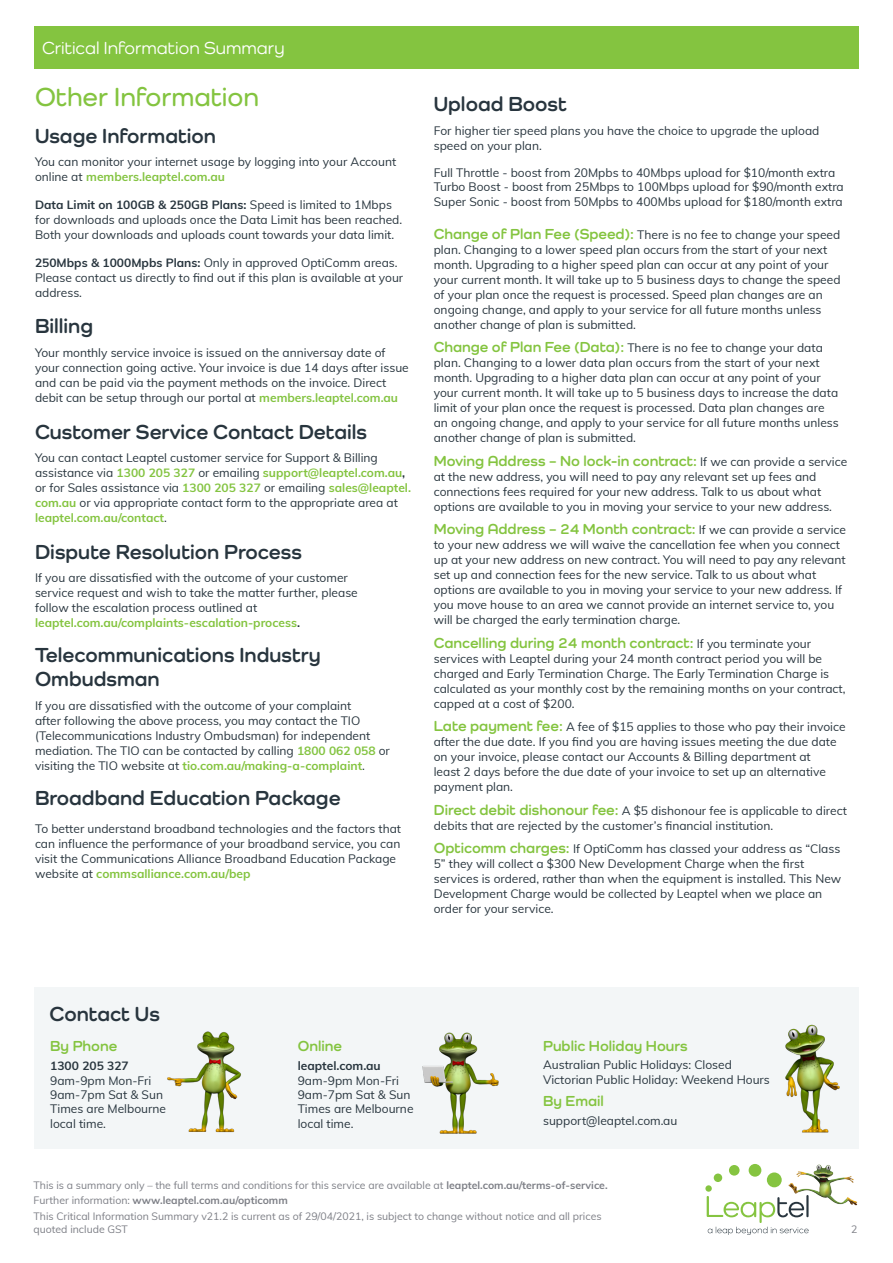
<style>
.page{position:relative;width:893px;height:1263px;background:#fff}
.page>*{position:absolute;margin:0;border:0;box-sizing:border-box;transform-origin:0 0}
.Heading_1{font:600 27px "Como";color:#84c440}
.Heading_2{font:700 21px/24px "Como";color:#28353e}
.Body_Text{font:700 21px "Como";color:#28353e}
.t1{font:500 18px "Como";color:#fff}
.Body_Text-2{font:700 15px "Como";color:#84c440}
.Body_Text-3{font:12px/15px "Muli";color:#28353e}
.t2{font:700 12px "Muli";color:#28353e}
.t3{font:10.5px/15.6px "Muli";color:#7d7f86}
.s1{font-weight:700;color:#84c442}
.s2{font-weight:700}
.s3{font-weight:700;color:#84c440}
.s4{font-family:"Como";font-weight:700;font-size:15px;color:#84c440}
.s5{font-family:"Muli";font-weight:400;font-size:12px;color:#28353e}
</style>
<div class="page">
<div style="left:34px;top:26px;width:825px;height:42px;background:#84c440"></div>
<svg style="left:705px;top:1185px;width:7px;height:7px"></svg>
<div style="left:714px;top:1173px;width:8px;height:9px;background:#85c440;border-radius:50%"></div>
<div style="left:729px;top:1165px;width:10px;height:10px;background:#85c440;border-radius:50%"></div>
<div style="left:749px;top:1164px;width:12px;height:13px;background:#85c440;border-radius:50%"></div>
<div style="left:767px;top:1172px;width:15px;height:15px;background:#85c440;border-radius:50%"></div>
<svg style="left:707px;top:1196px;width:102px;height:39px"></svg>
<img style="left:788px;top:1164px;width:70px;height:44px">
<div style="left:34px;top:987px;width:825px;height:162px;background:#f3f6f7"></div>
<img style="left:167px;top:1031px;width:74px;height:102px">
<img style="left:785px;top:1024px;width:55px;height:109px">
<img style="left:422px;top:1032px;width:77px;height:102px">
<h3 class="t1" style="left:42px;top:37px;width:244px">Critical Information Summary</h3>
<p class="Heading_1" style="left:35px;top:80px;width:226px">Other Information</p>
<p class="Heading_2" style="left:35px;top:123px;width:182px">Usage Information</p>
<p class="Body_Text-3" style="left:35px;top:154px;width:363px">You can monitor your internet usage by logging into your Account online at <span class="s1">members.leaptel.com.au</span></p>
<p class="Body_Text-3" style="left:35px;top:196px;width:369px"><span class="s2">Data Limit on 100GB &amp; 250GB Plans:</span> Speed is limited to 1Mbps for downloads and uploads once the Data Limit has been reached.<br>Both your downloads and uploads count towards your data limit.</p>
<p class="Body_Text-3" style="left:35px;top:254px;width:370px"><span class="s2">250Mbps &amp; 1000Mpbs Plans:</span> Only in approved OptiComm areas.<br>Please contact us directly to find out if this plan is available at your address.</p>
<p class="Heading_2" style="left:35px;top:314px;width:60px">Billing</p>
<p class="Body_Text-3" style="left:35px;top:344px;width:375px">Your monthly service invoice is issued on the anniversay date of your connection going active. Your invoice is due 14 days after issue and can be paid via the payment methods on the invoice. Direct debit can be setup through our portal at <span class="s1">members.leaptel.com.au</span></p>
<p class="Heading_2" style="left:35px;top:419px;width:334px">Customer Service Contact Details</p>
<p class="Body_Text-3" style="left:35px;top:450px;width:377px">You can contact Leaptel customer service for Support &amp; Billing assistance via <span class="s1">1300 205 327</span> or emailing <span class="s3">support@leaptel.com.au</span><span class="s2">, </span>or for Sales assistance via <span class="s1">1300 205 327</span> or emailing <span class="s3">sales@leaptel. com.au</span> or via appropriate contact form to the appropriate area at <span class="s3">leaptel.com.au/contact</span>.</p>
<p class="Heading_2" style="left:35px;top:539px;width:268px">Dispute Resolution Process</p>
<p class="Body_Text-3" style="left:35px;top:570px;width:324px">If you are dissatisfied with the outcome of your customer service request and wish to take the matter further, please follow the escalation process outlined at <span class="s3">leaptel.com.au/complaints-escalation-process</span><span class="s2">.</span></p>
<p class="Heading_2" style="left:35px;top:643px;width:287px">Telecommunications Industry<br>Ombudsman</p>
<p class="Body_Text-3" style="left:35px;top:697px;width:356px">If you are dissatisfied with the outcome of your complaint<br>after following the above process, you may contact the TIO (Telecommunications Industry Ombudsman) for independent mediation. The TIO can be contacted by calling <span class="s1">1800 062 058</span> or visiting the TIO website at <span class="s3">tio.com.au/making-a-complaint</span>.</p>
<p class="Body_Text" style="left:35px;top:785px;width:307px">Broadband Education Package</p>
<p class="Body_Text-3" style="left:35px;top:820px;width:368px">To better understand broadband technologies and the factors that can influence the performance of your broadband service, you can visit the Communications Alliance Broadband Education Package website at <span class="s3">commsalliance.com.au/bep</span></p>
<p class="Heading_2" style="left:434px;top:92px;width:135px">Upload Boost</p>
<p class="Body_Text-3" style="left:434px;top:122px;width:387px">For higher tier speed plans you have the choice to upgrade the upload speed on your plan.</p>
<p class="Body_Text-3" style="left:434px;top:164px;width:403px">Full Throttle - boost from 20Mpbs to 40Mbps upload for $10/month extra</p>
<p class="Body_Text-3" style="left:434px;top:179px;width:411px">Turbo Boost - boost from 25Mbps to 100Mbps upload for $90/month extra</p>
<p class="Body_Text-3" style="left:434px;top:193px;width:410px">Super Sonic - boost from 50Mpbs to 400Mbs upload for $180/month extra</p>
<p class="Body_Text-3" style="left:434px;top:226px;width:408px"><span class="s4">Change of Plan Fee (Speed):</span> There is no fee to change your speed plan. Changing to a lower speed plan occurs from the start of your next month. Upgrading to a higher speed plan can occur at any point of your your current month. It will take up to 5 business days to change the speed of your plan once the request is processed. Speed plan changes are an ongoing change, and apply to your service for all future months unless another change of plan is submitted.</p>
<p class="Body_Text-3" style="left:434px;top:340px;width:407px"><span class="s4">Change of Plan Fee (Data):</span> There is no fee to change your data plan. Changing to a lower data plan occurs from the start of your next month. Upgrading to a higher data plan can occur at any point of your your current month. It will take up to 5 business days to increase the data limit of your plan once the request is processed. Data plan changes are an ongoing change, and apply to your service for all future months unless another change of plan is submitted.</p>
<p class="Body_Text-2" style="left:434px;top:451px;width:415px">Moving Address – No lock-in contract: <span class="s5">If we can provide a service</span></p>
<p class="Body_Text-3" style="left:434px;top:468px;width:400px">at the new address, you will need to pay any relevant set up fees and connections fees required for your new address. Talk to us about what options are available to you in moving your service to your new address.</p>
<p class="Body_Text-2" style="left:434px;top:520px;width:414px">Moving Address – 24 Month contract: <span class="s5">If we can provide a service</span></p>
<p class="Body_Text-3" style="left:434px;top:537px;width:413px">to your new address we will waive the cancellation fee when you connect up at your new address on new contract. You will need to pay any relevant set up and connection fees for the new service. Talk to us about what options are available to you in moving your service to your new address. If you move house to an area we cannot provide an internet service to, you will be charged the early termination charge.</p>
<p class="Body_Text-2" style="left:434px;top:633px;width:379px">Cancelling during 24 month contract: <span class="s5">If you terminate your</span></p>
<p class="Body_Text-3" style="left:434px;top:650px;width:413px">services with Leaptel during your 24 month contract period you will be charged and Early Termination Charge. The Early Termination Charge is calculated as your monthly cost by the remaining months on your contract, capped at a cost of $200.</p>
<p class="Body_Text-3" style="left:434px;top:719px;width:413px"><span class="s4">Late payment fee:</span> A fee of $15 applies to those who pay their invoice after the due date. If you find you are having issues meeting the due date on your invoice, please contact our Accounts &amp; Billing department at<br>least 2 days before the due date of your invoice to set up an alternative payment plan.</p>
<p class="Body_Text-3" style="left:434px;top:802px;width:415px"><span class="s4">Direct debit dishonour fee:</span> A $5 dishonour fee is applicable to direct debits that are rejected by the customer’s financial institution.</p>
<p class="Body_Text-3" style="left:434px;top:841px;width:409px"><span class="s4">Opticomm charges:</span> If OptiComm has classed your address as “Class 5” they will collect a $300 New Development Charge when the first services is ordered, rather than when the equipment is installed. This New Development Charge would be collected by Leaptel when we place an order for your service.</p>
<p class="Heading_2" style="left:50px;top:1001px;width:112px">Contact Us</p>
<p class="Body_Text-2" style="left:50px;top:1036px;width:69px">By Phone</p>
<p class="t2" style="left:50px;top:1057px;width:80px">1300 205 327</p>
<p class="Body_Text-3" style="left:50px;top:1072px;width:103px">9am-9pm Mon-Fri</p>
<p class="Body_Text-3" style="left:50px;top:1086px;width:114px">9am-7pm Sat &amp; Sun</p>
<p class="Body_Text-3" style="left:50px;top:1101px;width:117px;line-height:14.4px">Times are Melbourne local time.</p>
<p class="Body_Text-2" style="left:298px;top:1036px;width:46px">Online</p>
<p class="t2" style="left:298px;top:1057px;width:85px">leaptel.com.au</p>
<p class="Body_Text-3" style="left:298px;top:1072px;width:103px">9am-9pm Mon-Fri</p>
<p class="Body_Text-3" style="left:298px;top:1086px;width:114px">9am-7pm Sat &amp; Sun</p>
<p class="Body_Text-3" style="left:298px;top:1101px;width:117px;line-height:14.4px">Times are Melbourne local time.</p>
<p class="Body_Text-2" style="left:543px;top:1036px;width:146px">Public Holiday Hours</p>
<p class="Body_Text-3" style="left:543px;top:1057px;width:190px">Australian Public Holidays: Closed</p>
<p class="Body_Text-3" style="left:543px;top:1071px;width:228px">Victorian Public Holiday: Weekend Hours</p>
<p class="Body_Text-2" style="left:543px;top:1092px;width:62px">By Email</p>
<p class="Body_Text-3" style="left:543px;top:1113px;width:136px">support@leaptel.com.au</p>
<p class="t3" style="left:34px;top:1176px;width:576px">This is a summary only – the full terms and conditions for this service are available at <span class="s2">leaptel.com.au/terms-of-service.<br></span>Further information: <span class="s2">www.leaptel.com.au/opticomm<br></span>This Critical Information Summary v21.2 is current as of 29/04/2021, is subject to change without notice and all prices</p>
<p class="t3" style="left:34px;top:1221px;width:96px">quoted include GST</p>
<p class="t3" style="left:851px;top:1221px;width:8px">2</p>
</div>
